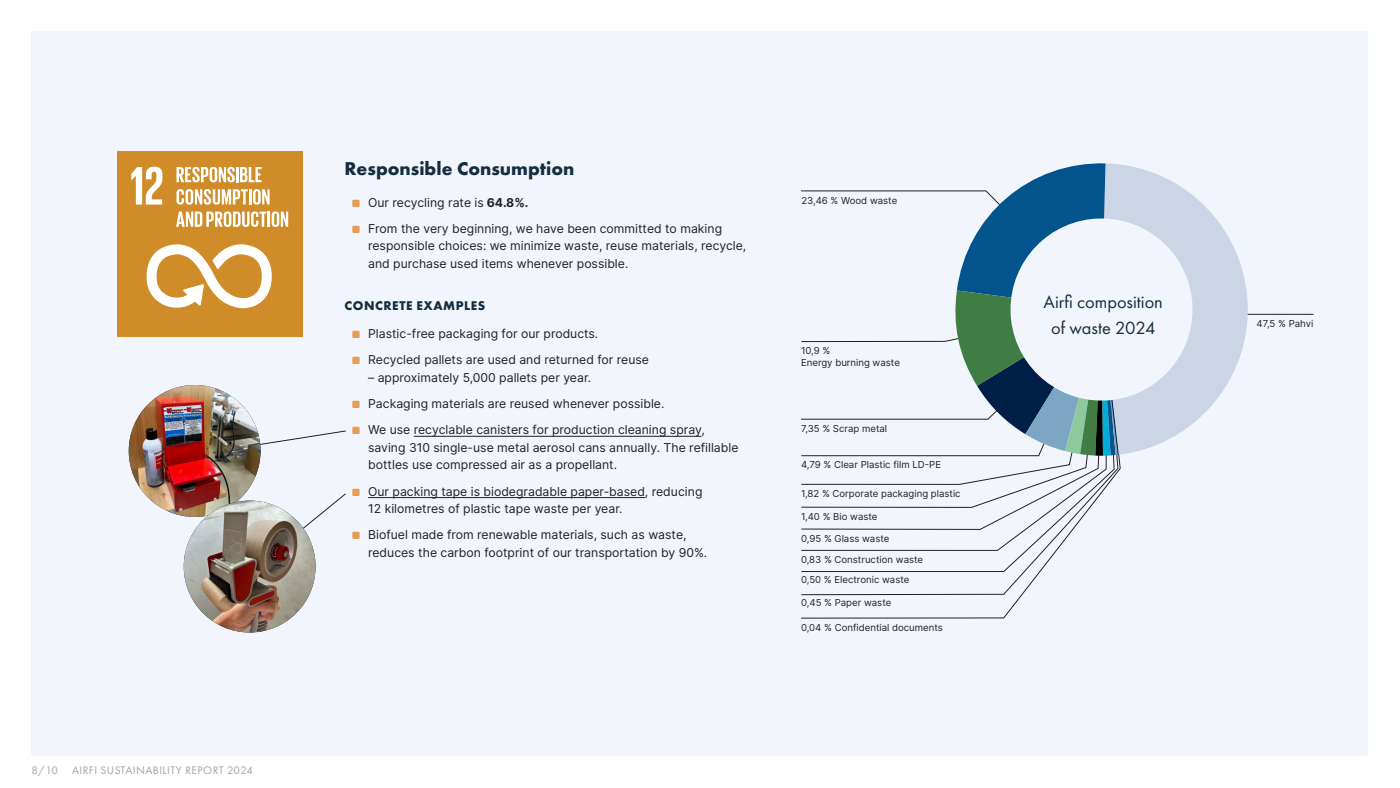
<style>
.page{position:relative;width:1400px;height:788px;background:#fff}
.page>*{position:absolute;margin:0;border:0;box-sizing:border-box;transform-origin:0 0}
.t1{font:700 19.25px "Futura PT";color:#142d41}
.t2{font:18.38px/25.4px "Futura PT";color:#142d41;text-align:center}
.t3{font:700 13.12px "Futura PT";letter-spacing:.04em;color:#142d41}
.t4{font:12.25px/26.2px "Inter";color:#212121}
.t5{font:11.38px "Futura PT";letter-spacing:.04em;color:#a3a3a3}
.t6{font:9.62px/12.2px "Inter";color:#212121}
.s1{color:#e59e53}
.s2{font-weight:700}
</style>
<div class="page">
<div style="left:32px;top:31px;width:1337px;height:725px;background:#f2f5fc"></div>
<hr style="left:414px;top:436px;width:287px;height:1px;background:#212121">
<hr style="left:368px;top:497px;width:277px;height:1px;background:#212121">
<svg style="left:801px;top:455px;width:317px;height:140px"></svg>
<svg style="left:801px;top:455px;width:314px;height:117px"></svg>
<svg style="left:801px;top:455px;width:307px;height:96px"></svg>
<svg style="left:801px;top:508px;width:304px;height:22px"></svg>
<svg style="left:801px;top:455px;width:304px;height:53px"></svg>
<svg style="left:801px;top:456px;width:302px;height:29px"></svg>
<hr style="left:1103px;top:314px;width:210px;height:1px;background:#212121">
<svg style="left:261px;top:430px;width:85px;height:15px"></svg>
<svg style="left:304px;top:493px;width:42px;height:82px"></svg>
<img style="left:129px;top:385px;width:132px;height:132px;border-radius:66px">
<img style="left:184px;top:500px;width:132px;height:132px;border-radius:66px">
<svg style="left:801px;top:163px;width:449px;height:292px"></svg>
<div style="left:117px;top:151px;width:186px;height:186px;background:#cf8c29"></div>
<svg style="left:131px;top:167px;width:31px;height:37px"></svg>
<svg style="left:147px;top:244px;width:125px;height:64px"></svg>
<svg style="left:176px;top:167px;width:86px;height:15px"></svg>
<svg style="left:176px;top:189px;width:94px;height:16px"></svg>
<svg style="left:176px;top:211px;width:112px;height:16px"></svg>
<p class="t5" style="left:32px;top:765px;width:223px">8/10 AIRFI SUSTAINABILITY REPORT 2024</p>
<h1 class="t1" style="left:345px;top:161px;width:231px">Responsible Consumption</h1>
<p class="t4" style="left:352px;top:189px;width:371px"><span class="s1">⏹</span> Our recycling rate is <span class="s2">64.8%.<br></span><span class="s1">⏹</span> From the very beginning, we have been committed to making</p>
<p class="t4" style="left:368px;top:237px;width:380px;line-height:17.5px">responsible choices: we minimize waste, reuse materials, recycle, and purchase used items whenever possible.</p>
<p class="t3" style="left:345px;top:300px;width:142px">CONCRETE EXAMPLES</p>
<p class="t4" style="left:352px;top:320px;width:298px"><span class="s1">⏹</span> Plastic-free packaging for our products.<br><span class="s1">⏹</span> Recycled pallets are used and returned for reuse</p>
<p class="t4" style="left:352px;top:364px;width:354px;text-indent:16px">– approximately 5,000 pallets per year.<br><span class="s1">⏹</span> Packaging materials are reused whenever possible.<br><span class="s1">⏹</span> We use recyclable canisters for production cleaning spray,</p>
<p class="t4" style="left:368px;top:438px;width:372px;line-height:17.5px">saving 310 single-use metal aerosol cans annually. The refillable bottles use compressed air as a propellant.</p>
<p class="t4" style="left:368px;top:482px;width:336px;line-height:17.5px;text-indent:-16px"><span class="s1">⏹</span> Our packing tape is biodegradable paper-based, reducing<br>12 kilometres of plastic tape waste per year.</p>
<p class="t4" style="left:368px;top:526px;width:341px;line-height:17.5px;text-indent:-16px"><span class="s1">⏹</span> Biofuel made from renewable materials, such as waste, reduces the carbon footprint of our transportation by 90%.</p>
<p class="t6" style="left:801px;top:194px;width:97px">23,46 % Wood waste</p>
<p class="t6" style="left:801px;top:344px;width:100px">10,9 %<br>Energy burning waste</p>
<p class="t6" style="left:801px;top:422px;width:88px">7,35 % Scrap metal</p>
<p class="t6" style="left:801px;top:459px;width:142px">4,79 % Clear Plastic film LD-PE</p>
<p class="t6" style="left:801px;top:487px;width:161px">1,82 % Corporate packaging plastic</p>
<p class="t6" style="left:801px;top:510px;width:78px">1,40 % Bio waste</p>
<p class="t6" style="left:801px;top:532px;width:90px">0,95 % Glass waste</p>
<p class="t6" style="left:801px;top:553px;width:124px">0,83 % Construction waste</p>
<p class="t6" style="left:801px;top:573px;width:110px">0,50 % Electronic waste</p>
<p class="t6" style="left:801px;top:596px;width:92px">0,45 % Paper waste</p>
<p class="t6" style="left:801px;top:621px;width:143px">0,04 % Confidential documents</p>
<h2 class="t2" style="left:1044px;top:290px;width:121px">Airfi composition of waste 2024</h2>
<p class="t6" style="left:1257px;top:317px;width:58px">47,5 % Pahvi</p>
</div>
